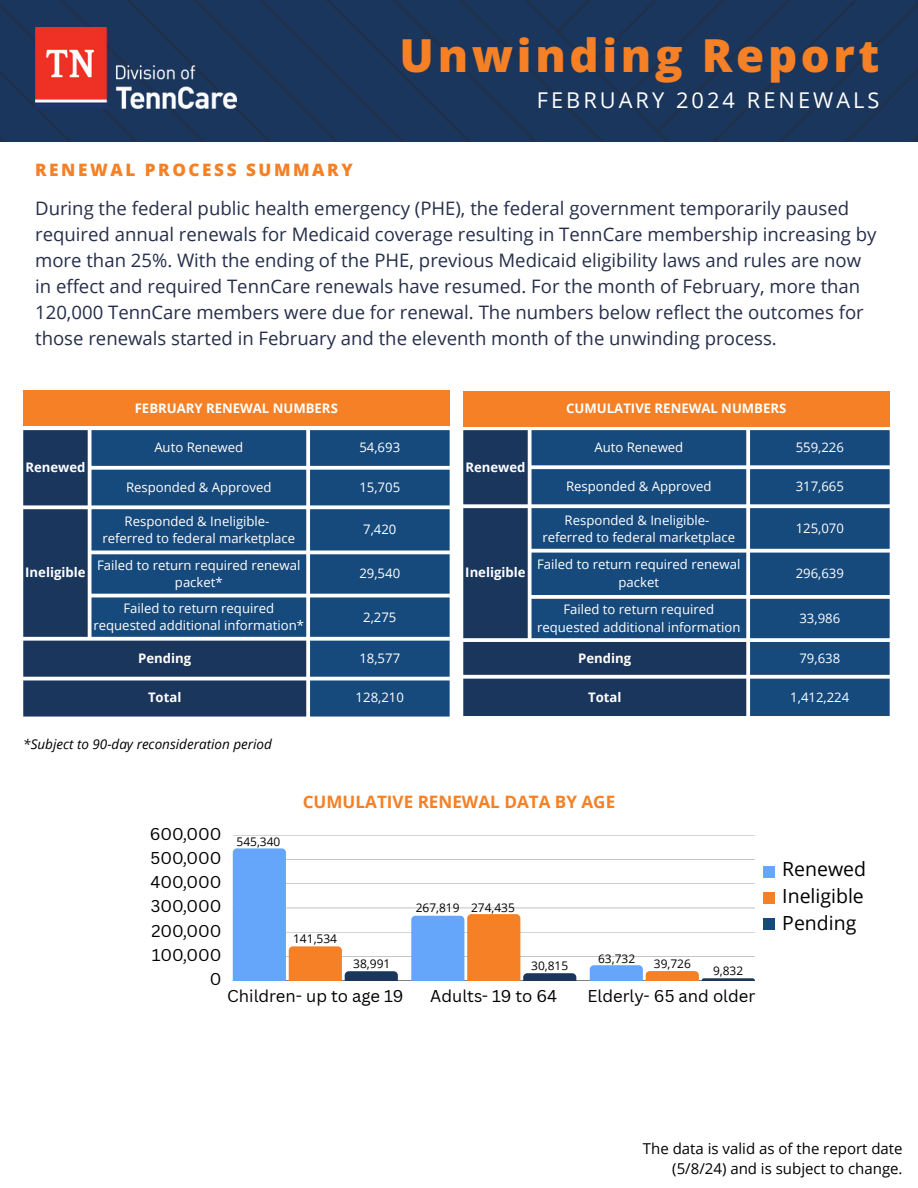
<style>
.page{position:relative;width:918px;height:1188px;background:#fff}
.page>*{position:absolute;margin:0;border:0;box-sizing:border-box;transform-origin:0 0}
.t1{font:800 45.6px "Open Sans";letter-spacing:.08em;color:#f58025}
.t2{font:21.75px "Open Sans";letter-spacing:.14em;color:#fff}
.t3{font:19.5px/27px "Open Sans";color:#000;text-align:justify}
.t4{font:18.6px/25.8px "Open Sans";color:#252e4a}
.t5{font:700 17.1px "Open Sans";color:#f58025}
.t6{font:800 17.1px "Open Sans";letter-spacing:.15em;color:#f58025}
.t7{font:16.65px "Canva Sans";color:#000}
.t8{font:15px/20.2px "Open Sans";color:#000;text-align:right}
.t9{font:italic 13.5px "Open Sans";color:#000}
.t10{font:13.2px/17.5px "Open Sans";color:#fff;text-align:center}
.t11{font:700 13.2px "Open Sans";color:#fff}
.t12{font:12px "Open Sans";color:#000}
.t13{font:11.85px "Open Sans";color:#000}
</style>
<div class="page">
<div style="left:0;top:0;width:918px;height:142px;background:#1b365d"></div>
<img style="left:35px;top:27px;width:202px;height:81px">
<div style="left:23px;top:391px;width:427px;height:35px;background:#f58025"></div>
<svg style="left:23px;top:430px;width:69px;height:287px;fill:#1b365d"></svg>
<svg style="left:92px;top:430px;width:358px;height:287px;fill:#174a7c"></svg>
<div style="left:463px;top:391px;width:427px;height:35px;background:#f58025"></div>
<svg style="left:463px;top:430px;width:69px;height:286px;fill:#1b365d"></svg>
<svg style="left:532px;top:430px;width:358px;height:286px;fill:#174a7c"></svg>
<hr style="left:233px;top:980px;width:522px;height:1px;background:#000">
<hr style="left:233px;top:956px;width:522px;height:1px;background:#000">
<hr style="left:233px;top:932px;width:522px;height:1px;background:#000">
<hr style="left:233px;top:908px;width:522px;height:1px;background:#000">
<hr style="left:233px;top:883px;width:522px;height:1px;background:#000">
<hr style="left:233px;top:859px;width:522px;height:1px;background:#000">
<hr style="left:233px;top:835px;width:522px;height:1px;background:#000">
<svg style="left:233px;top:848px;width:165px;height:133px"></svg>
<svg style="left:411px;top:914px;width:165px;height:67px"></svg>
<svg style="left:590px;top:965px;width:165px;height:16px"></svg>
<div style="left:763px;top:866px;width:11px;height:11px;background:#65a6fa"></div>
<div style="left:763px;top:892px;width:11px;height:12px;background:#f58025"></div>
<div style="left:763px;top:919px;width:11px;height:11px;background:#174a7c"></div>
<p class="t1" style="left:400px;top:23px;width:481px">Unwinding Report</p>
<h5 class="t6" style="left:35px;top:158px;width:319px">RENEWAL PROCESS SUMMARY</h5>
<p class="t2" style="left:537px;top:85px;width:344px">FEBRUARY 2024 RENEWALS</p>
<p class="t4" style="left:35px;top:195px;width:843px">During the federal public health emergency (PHE), the federal government temporarily paused required annual renewals for Medicaid coverage resulting in TennCare membership increasing by more than 25%. With the ending of the PHE, previous Medicaid eligibility laws and rules are now in effect and required TennCare renewals have resumed. For the month of February, more than 120,000 TennCare members were due for renewal. The numbers below reflect the outcomes for those renewals started in February and the eleventh month of the unwinding process.</p>
<h1 class="t11" style="left:135px;top:398px;width:205px">FEBRUARY RENEWAL NUMBERS</h1>
<p class="t11" style="left:566px;top:399px;width:222px">CUMULATIVE RENEWAL NUMBERS</p>
<h2 class="t11" style="left:25px;top:458px;width:62px">Renewed</h2>
<h4 class="t10" style="left:154px;top:438px;width:90px">Auto Renewed</h4>
<h3 class="t10" style="left:359px;top:438px;width:42px">54,693</h3>
<p class="t10" style="left:126px;top:478px;width:147px">Responded &amp; Approved</p>
<p class="t10" style="left:359px;top:478px;width:42px">15,705</p>
<p class="t11" style="left:465px;top:458px;width:62px">Renewed</p>
<p class="t10" style="left:594px;top:438px;width:90px">Auto Renewed</p>
<p class="t10" style="left:796px;top:438px;width:50px">559,226</p>
<p class="t10" style="left:566px;top:477px;width:147px">Responded &amp; Approved</p>
<p class="t10" style="left:796px;top:477px;width:50px">317,665</p>
<p class="t10" style="left:125px;top:512px;width:146px">Responded &amp; Ineligible-</p>
<p class="t10" style="left:102px;top:529px;width:194px">referred to federal marketplace</p>
<p class="t10" style="left:363px;top:521px;width:35px">7,420</p>
<p class="t10" style="left:565px;top:511px;width:146px">Responded &amp; Ineligible-</p>
<p class="t10" style="left:542px;top:528px;width:194px">referred to federal marketplace</p>
<p class="t10" style="left:796px;top:519px;width:50px">125,070</p>
<p class="t11" style="left:25px;top:563px;width:62px">Ineligible</p>
<p class="t10" style="left:97px;top:556px;width:205px">Failed to return required renewal packet*</p>
<p class="t10" style="left:359px;top:565px;width:42px">29,540</p>
<p class="t10" style="left:93px;top:599px;width:212px">Failed to return required requested additional information*</p>
<p class="t10" style="left:363px;top:608px;width:35px">2,275</p>
<p class="t11" style="left:138px;top:648px;width:55px">Pending</p>
<p class="t10" style="left:359px;top:649px;width:42px">18,577</p>
<p class="t11" style="left:148px;top:688px;width:35px">Total</p>
<p class="t10" style="left:356px;top:689px;width:50px">128,210</p>
<p class="t11" style="left:465px;top:563px;width:62px">Ineligible</p>
<p class="t10" style="left:537px;top:555px;width:205px">Failed to return required renewal packet</p>
<p class="t10" style="left:796px;top:564px;width:50px">296,639</p>
<p class="t10" style="left:537px;top:600px;width:205px">Failed to return required requested additional information</p>
<p class="t10" style="left:799px;top:609px;width:42px">33,986</p>
<p class="t11" style="left:578px;top:649px;width:55px">Pending</p>
<p class="t10" style="left:799px;top:649px;width:42px">79,638</p>
<p class="t11" style="left:588px;top:688px;width:35px">Total</p>
<p class="t10" style="left:790px;top:688px;width:61px">1,412,224</p>
<p class="t9" style="left:23px;top:735px;width:250px">*Subject to 90-day reconsideration period</p>
<p class="t7" style="left:150px;top:822px;width:73px">600,000</p>
<p class="t7" style="left:151px;top:846px;width:72px">500,000</p>
<p class="t7" style="left:150px;top:870px;width:73px">400,000</p>
<p class="t7" style="left:151px;top:895px;width:72px">300,000</p>
<p class="t7" style="left:151px;top:919px;width:72px">200,000</p>
<p class="t7" style="left:152px;top:943px;width:71px">100,000</p>
<p class="t7" style="left:210px;top:967px;width:13px">0</p>
<p class="t13" style="left:237px;top:833px;width:45px">545,340</p>
<h4 class="t5" style="left:303px;top:790px;width:314px">CUMULATIVE RENEWAL DATA BY AGE</h4>
<p class="t12" style="left:293px;top:930px;width:46px">141,534</p>
<p class="t12" style="left:353px;top:955px;width:39px">38,991</p>
<p class="t13" style="left:416px;top:900px;width:45px">267,819</p>
<p class="t13" style="left:471px;top:900px;width:45px">274,435</p>
<p class="t13" style="left:531px;top:957px;width:38px">30,815</p>
<p class="t13" style="left:598px;top:951px;width:38px">63,732</p>
<h3 class="t13" style="left:654px;top:955px;width:38px">39,726</h3>
<h5 class="t13" style="left:713px;top:962px;width:32px">9,832</h5>
<p class="t7" style="left:227px;top:984px;width:178px">Children- up to age 19</p>
<p class="t7" style="left:430px;top:984px;width:129px">Adults- 19 to 64</p>
<p class="t7" style="left:588px;top:984px;width:169px">Elderly- 65 and older</p>
<p class="t3" style="left:782px;top:855px;width:85px">Renewed Ineligible Pending</p>
<p class="t8" style="left:643px;top:1138px;width:261px">The data is valid as of the report date (5/8/24) and is subject to change.</p>
</div>
